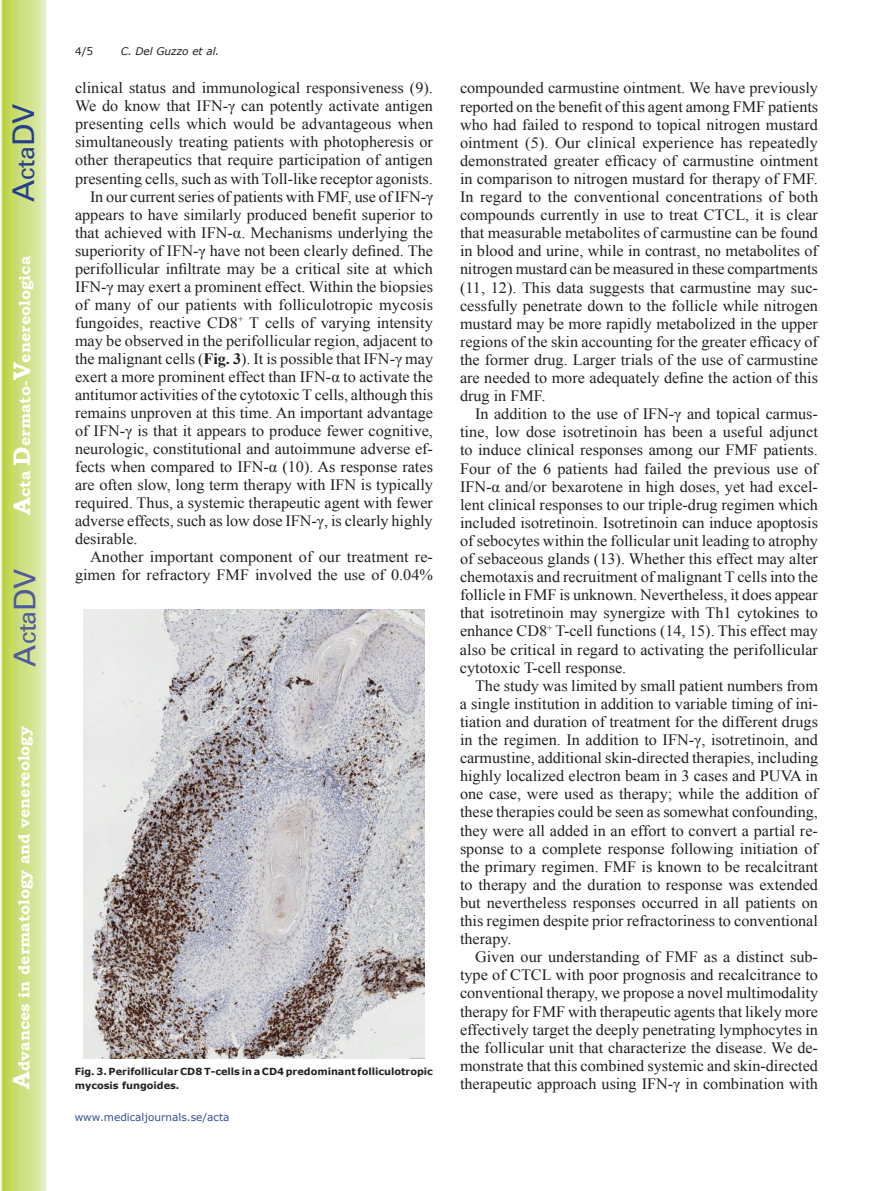
<style>
.page{position:relative;width:893px;height:1191px;background:#fff}
.page>*{position:absolute;margin:0;border:0;box-sizing:border-box;transform-origin:0 0}
.t1{font:30px "Univers";color:#4d5a9e}
.t2{font:30px "Univers";color:#253f8e}
.t3{font:15.75px/18.1px "Times New Roman";color:#231f20;text-align:justify}
.t4{font:700 15.75px "Bookman Old Style";color:#fff}
.t5{font:10.5px "Verdana";color:#324f95}
.t6{font:italic 10.5px "Verdana";color:#231f20}
.t7{font:10.5px "Verdana";color:#231f20}
.t8{font:700 9.75px/13.5px "Verdana";color:#231f20}
.s1{font-size:24px}
.s2{font-weight:700}
</style>
<div class="page">
<svg style="left:1px;top:0;width:45px;height:1191px;background:#cfe084"></svg>
<img style="left:84px;top:610px;width:340px;height:449px">
<h1 class="t2" style="left:6px;top:202px;width:100px;rotate:-90deg">A<span class="s1">cta</span>DV</h1>
<p class="t4" style="left:15px;top:515px;width:260px;rotate:-90deg"><span class="s1">A</span>cta <span class="s1">D</span>ermato-<span class="s1">V</span>enereologica</p>
<h1 class="t1" style="left:7px;top:666px;width:100px;rotate:-90deg">A<span class="s1">cta</span>DV</h1>
<p class="t4" style="left:15px;top:1088px;width:364px;rotate:-90deg"><span class="s1">A</span>dvances in dermatology and venereology</p>
<p class="t7" style="left:75px;top:44px;width:20px">4/5</p>
<p class="t6" style="left:121px;top:44px;width:100px">C. Del Guzzo et al.</p>
<p class="t3" style="left:75px;top:79px;width:359px">clinical status and immunological responsiveness (9).</p>
<p class="t3" style="left:75px;top:97px;width:360px">We do know that IFN-γ can potently activate antigen</p>
<p class="t3" style="left:75px;top:115px;width:360px">presenting cells which would be advantageous when</p>
<p class="t3" style="left:75px;top:133px;width:359px">simultaneously treating patients with photopheresis or</p>
<p class="t3" style="left:75px;top:151px;width:360px">other therapeutics that require participation of antigen</p>
<p class="t3" style="left:75px;top:169px;width:359px">presenting cells, such as with Toll-like receptor agonists.</p>
<p class="t3" style="left:90px;top:187px;width:345px">In our current series of patients with FMF, use of IFN-γ</p>
<p class="t3" style="left:75px;top:205px;width:360px">appears to have similarly produced benefit superior to</p>
<p class="t3" style="left:75px;top:223px;width:359px">that achieved with IFN-α. Mechanisms underlying the</p>
<p class="t3" style="left:75px;top:241px;width:359px">superiority of IFN-γ have not been clearly defined. The</p>
<p class="t3" style="left:75px;top:259px;width:359px">perifollicular infiltrate may be a critical site at which</p>
<p class="t3" style="left:75px;top:277px;width:360px">IFN-γ may exert a prominent effect. Within the biopsies</p>
<p class="t3" style="left:75px;top:295px;width:360px">of many of our patients with folliculotropic mycosis</p>
<p class="t3" style="left:75px;top:313px;width:359px">fungoides, reactive CD8<sup>+</sup> T cells of varying intensity</p>
<p class="t3" style="left:75px;top:331px;width:360px">may be observed in the perifollicular region, adjacent to</p>
<p class="t3" style="left:75px;top:349px;width:360px">the malignant cells (<span class="s2">Fig. 3</span>). It is possible that IFN-γ may</p>
<p class="t3" style="left:75px;top:367px;width:360px">exert a more prominent effect than IFN-α to activate the</p>
<p class="t3" style="left:75px;top:385px;width:360px">antitumor activities of the cytotoxic T cells, although this</p>
<p class="t3" style="left:75px;top:403px;width:360px">remains unproven at this time. An important advantage</p>
<p class="t3" style="left:75px;top:421px;width:359px">of IFN-γ is that it appears to produce fewer cognitive,</p>
<p class="t3" style="left:75px;top:439px;width:359px">neurologic, constitutional and autoimmune adverse ef-</p>
<p class="t3" style="left:75px;top:457px;width:359px">fects when compared to IFN-α (10). As response rates</p>
<p class="t3" style="left:75px;top:475px;width:359px">are often slow, long term therapy with IFN is typically</p>
<p class="t3" style="left:75px;top:493px;width:360px">required. Thus, a systemic therapeutic agent with fewer</p>
<p class="t3" style="left:75px;top:511px;width:359px">adverse effects, such as low dose IFN-γ, is clearly highly</p>
<p class="t3" style="left:75px;top:529px;width:64px">desirable.</p>
<p class="t3" style="left:90px;top:547px;width:344px">Another important component of our treatment re-</p>
<p class="t3" style="left:75px;top:565px;width:359px">gimen for refractory FMF involved the use of 0.04%</p>
<p class="t8" style="left:75px;top:1065px;width:360px">Fig. 3. Perifollicular CD8 T-cells in a CD4 predominant folliculotropic mycosis fungoides.</p>
<p class="t5" style="left:75px;top:1110px;width:156px">www.medicaljournals.se/acta</p>
<p class="t3" style="left:460px;top:79px;width:360px">compounded carmustine ointment. We have previously reported on the benefit of this agent among FMF patients who had failed to respond to topical nitrogen mustard ointment (5). Our clinical experience has repeatedly demonstrated greater efficacy of carmustine ointment in comparison to nitrogen mustard for therapy of FMF.<br>In regard to the conventional concentrations of both compounds currently in use to treat CTCL, it is clear that measurable metabolites of carmustine can be found in blood and urine, while in contrast, no metabolites of nitrogen mustard can be measured in these compartments (11, 12). This data suggests that carmustine may suc&shy;cessfully penetrate down to the follicle while nitrogen mustard may be more rapidly metabolized in the upper regions of the skin accounting for the greater efficacy of the former drug. Larger trials of the use of carmustine are needed to more adequately define the action of this drug in FMF.</p>
<p class="t3" style="left:460px;top:405px;width:360px;text-indent:15px">In addition to the use of IFN-γ and topical carmus&shy;tine, low dose isotretinoin has been a useful adjunct to induce clinical responses among our FMF patients.<br>Four of the 6 patients had failed the previous use of IFN-α and/or bexarotene in high doses, yet had excel&shy;lent clinical responses to our triple-drug regimen which included isotretinoin. Isotretinoin can induce apoptosis of sebocytes within the follicular unit leading to atrophy of sebaceous glands (13). Whether this effect may alter chemotaxis and recruitment of malignant T cells into the follicle in FMF is unknown. Nevertheless, it does appear that isotretinoin may synergize with Th1 cytokines to enhance CD8<sup>+</sup> T-cell functions (14, 15). This effect may also be critical in regard to activating the perifollicular cytotoxic T-cell response.</p>
<p class="t3" style="left:460px;top:676px;width:360px;text-indent:15px">The study was limited by small patient numbers from a single institution in addition to variable timing of ini&shy;tiation and duration of treatment for the different drugs in the regimen. In addition to IFN-γ, isotretinoin, and carmustine, additional skin-directed therapies, including highly localized electron beam in 3 cases and PUVA in one case, were used as therapy; while the addition of these therapies could be seen as somewhat confounding, they were all added in an effort to convert a partial re&shy;sponse to a complete response following initiation of the primary regimen. FMF is known to be recalcitrant to therapy and the duration to response was extended but nevertheless responses occurred in all patients on this regimen despite prior refractoriness to conventional therapy.</p>
<p class="t3" style="left:460px;top:947px;width:360px;text-indent:15px">Given our understanding of FMF as a distinct sub&shy;type of CTCL with poor prognosis and recalcitrance to conventional therapy, we propose a novel multimodality therapy for FMF with therapeutic agents that likely more effectively target the deeply penetrating lymphocytes in the follicular unit that characterize the disease. We de&shy;monstrate that this combined systemic and skin-directed therapeutic approach using IFN-γ in combination with</p>
</div>
